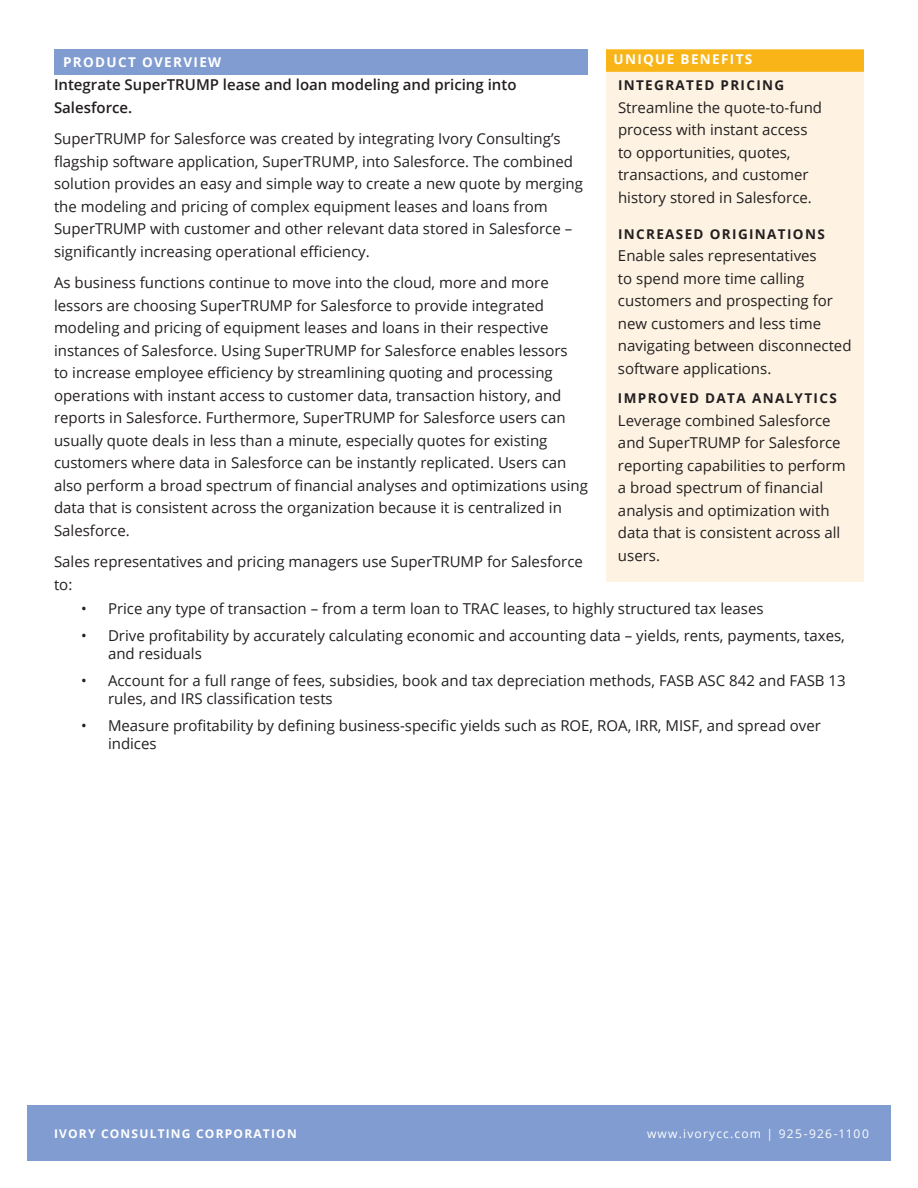
<style>
.page{position:relative;width:918px;height:1188px;background:#fff}
.page>*{position:absolute;margin:0;border:0;box-sizing:border-box;transform-origin:0 0}
.Body_10_15{font:15px/22.5px "Open Sans";color:#231f20}
.t1{font:600 15px/22.5px "Open Sans";color:#231f20}
.Body_10_15-2{font:700 13.5px "Open Sans";letter-spacing:.1em;color:#231f20}
.Yellow_Sidebar_Heade{font:700 13.5px "Open Sans";letter-spacing:.1em;color:#fff}
.Body_Subhead_9_10{font:700 13.5px "Open Sans";letter-spacing:.1em;color:#231f20}
.t2{font:12px "Open Sans";letter-spacing:.1em;color:#fff}
.t3{font:700 12px "Open Sans";letter-spacing:.1em;color:#fff}
</style>
<div class="page">
<div style="left:27px;top:1106px;width:864px;height:55px;background:#819cd1"></div>
<div style="left:606px;top:54px;width:258px;height:527px;background:#fef3e3"></div>
<div style="left:606px;top:49px;width:258px;height:23px;background:#f9b517"></div>
<div style="left:54px;top:50px;width:534px;height:25px;background:#819cd1"></div>
<p class="Yellow_Sidebar_Heade" style="left:614px;top:50px;width:140px">UNIQUE BENEFITS</p>
<p class="Body_Subhead_9_10" style="left:618px;top:76px;width:168px">INTEGRATED PRICING</p>
<p class="Body_10_15" style="left:618px;top:96px;width:206px">Streamline the quote-to-fund process with instant access to opportunities, quotes, transactions, and customer history stored in Salesforce.</p>
<p class="Body_10_15-2" style="left:618px;top:224px;width:208px">INCREASED ORIGINATIONS</p>
<p class="Body_10_15" style="left:618px;top:244px;width:235px">Enable sales representatives<br>to spend more time calling customers and prospecting for new customers and less time navigating between disconnected software applications.</p>
<p class="Body_10_15-2" style="left:618px;top:389px;width:220px">IMPROVED DATA ANALYTICS</p>
<p class="Body_10_15" style="left:618px;top:409px;width:229px">Leverage combined Salesforce and SuperTRUMP for Salesforce reporting capabilities to perform a broad spectrum of financial analysis and optimization with data that is consistent across all users.</p>
<p class="Yellow_Sidebar_Heade" style="left:63px;top:53px;width:160px">PRODUCT OVERVIEW</p>
<p class="t1" style="left:54px;top:73px;width:464px">Integrate SuperTRUMP lease and loan modeling and pricing into<br>Salesforce.</p>
<p class="Body_10_15" style="left:54px;top:127px;width:530px">SuperTRUMP for Salesforce was created by integrating Ivory Consulting’s flagship software application, SuperTRUMP, into Salesforce. The combined solution provides an easy and simple way to create a new quote by merging the modeling and pricing of complex equipment leases and loans from SuperTRUMP with customer and other relevant data stored in Salesforce – significantly increasing operational efficiency.</p>
<p class="Body_10_15" style="left:54px;top:271px;width:536px">As business functions continue to move into the cloud, more and more lessors are choosing SuperTRUMP for Salesforce to provide integrated modeling and pricing of equipment leases and loans in their respective instances of Salesforce. Using SuperTRUMP for Salesforce enables lessors<br>to increase employee efficiency by streamlining quoting and processing operations with instant access to customer data, transaction history, and reports in Salesforce. Furthermore, SuperTRUMP for Salesforce users can usually quote deals in less than a minute, especially quotes for existing customers where data in Salesforce can be instantly replicated. Users can also perform a broad spectrum of financial analyses and optimizations using data that is consistent across the organization because it is centralized in Salesforce.</p>
<p class="Body_10_15" style="left:54px;top:550px;width:531px">Sales representatives and pricing managers use SuperTRUMP for Salesforce to:</p>
<p class="Body_10_15" style="left:81px;top:597px;width:684px">• Price any type of transaction – from a term loan to TRAC leases, to highly structured tax leases</p>
<p class="Body_10_15" style="left:108px;top:627px;width:738px;line-height:18px;text-indent:-27px">• Drive profitability by accurately calculating economic and accounting data – yields, rents, payments, taxes, and residuals</p>
<p class="Body_10_15" style="left:108px;top:672px;width:739px;line-height:18px;text-indent:-27px">• Account for a full range of fees, subsidies, book and tax depreciation methods, FASB ASC 842 and FASB 13 rules, and IRS classification tests</p>
<p class="Body_10_15" style="left:108px;top:717px;width:714px;line-height:18px;text-indent:-27px">• Measure profitability by defining business-specific yields such as ROE, ROA, IRR, MISF, and spread over indices</p>
<p class="t3" style="left:54px;top:1125px;width:244px">IVORY CONSULTING CORPORATION</p>
<p class="t2" style="left:647px;top:1125px;width:223px">www.ivorycc.com | 925-926-1100</p>
</div>
